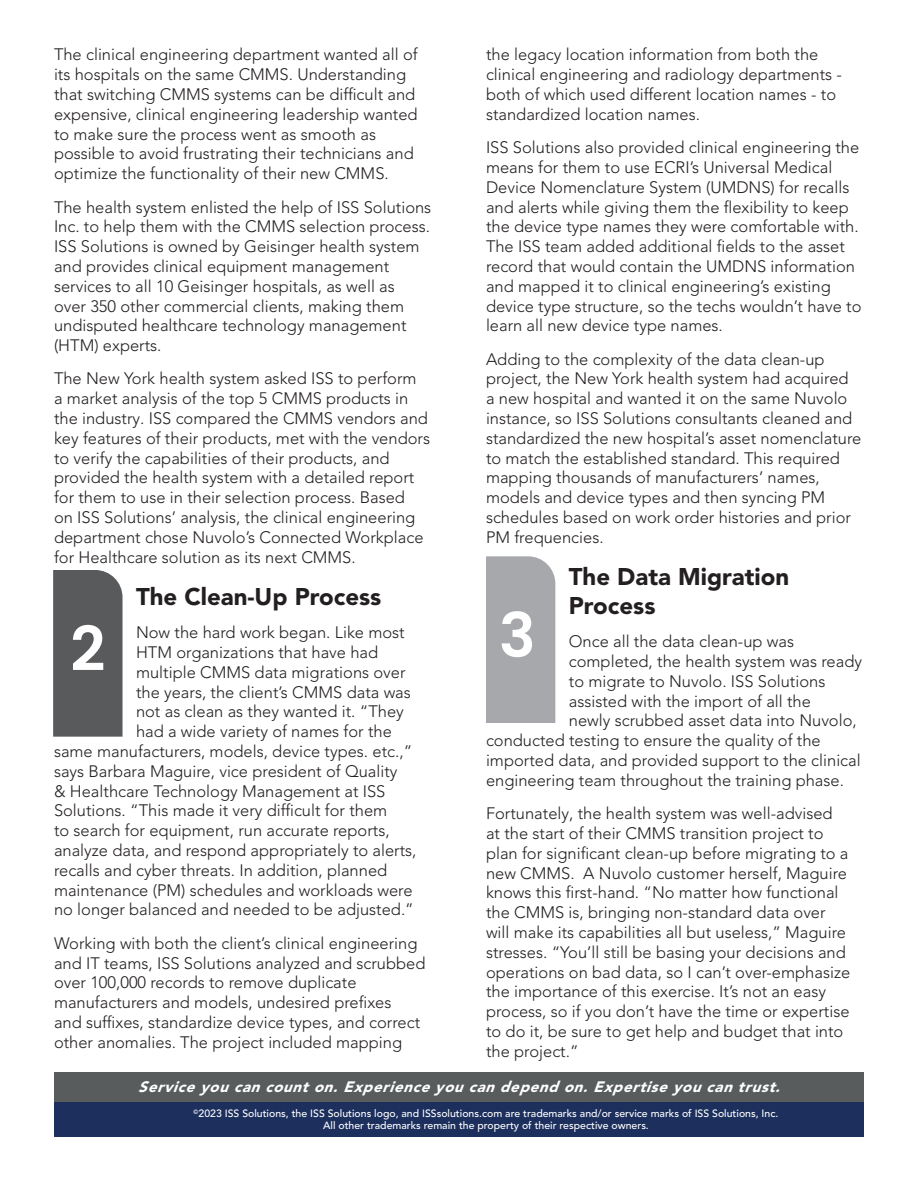
<style>
.page{position:relative;width:918px;height:1188px;background:#fff}
.page>*{position:absolute;margin:0;border:0;box-sizing:border-box;transform-origin:0 0}
.t1{font:900 24px/28.8px "Avenir LT Pro";color:#231f20}
.t2{font:300 16.5px/19.8px "Avenir LT Pro";color:#231f20}
.t3{font:italic 900 15px "Avenir LT Pro";color:#fff}
.t4{font:500 10.5px/12px "Avenir LT Pro";color:#fff;text-align:center}
</style>
<div class="page">
<svg style="left:53px;top:570px;width:70px;height:167px;background:#656769"></svg>
<svg style="left:486px;top:556px;width:69px;height:167px;background:#adaeb1"></svg>
<div style="left:54px;top:1101px;width:810px;height:36px;background:#1c2f5d"></div>
<div style="left:54px;top:1072px;width:810px;height:29px;background:#595c5d"></div>
<p class="t2" style="left:54px;top:45px;width:365px">The clinical engineering department wanted all of its hospitals on the same CMMS. Understanding that switching CMMS systems can be difficult and expensive, clinical engineering leadership wanted to make sure the process went as smooth as possible to avoid frustrating their technicians and optimize the functionality of their new CMMS.</p>
<p class="t2" style="left:54px;top:197px;width:379px">The health system enlisted the help of ISS Solutions Inc. to help them with the CMMS selection process.<br>ISS Solutions is owned by Geisinger health system and provides clinical equipment management services to all 10 Geisinger hospitals, as well as<br>over 350 other commercial clients, making them undisputed healthcare technology management (HTM) experts.</p>
<p class="t2" style="left:54px;top:369px;width:378px">The New York health system asked ISS to perform<br>a market analysis of the top 5 CMMS products in the industry. ISS compared the CMMS vendors and key features of their products, met with the vendors to verify the capabilities of their products, and provided the health system with a detailed report for them to use in their selection process. Based<br>on ISS Solutions’ analysis, the clinical engineering department chose Nuvolo’s Connected Workplace for Healthcare solution as its next CMMS.</p>
<h1 class="t1" style="left:136px;top:582px;width:247px">The Clean-Up Process</h1>
<p class="t2" style="left:136px;top:623px;width:270px">Now the hard work began. Like most</p>
<p class="t2" style="left:136px;top:643px;width:244px">HTM organizations that have had</p>
<p class="t2" style="left:136px;top:662px;width:271px">multiple CMMS data migrations over</p>
<p class="t2" style="left:136px;top:682px;width:276px">the years, the client’s CMMS data was</p>
<p class="t2" style="left:136px;top:702px;width:269px">not as clean as they wanted it. “They</p>
<p class="t2" style="left:136px;top:722px;width:257px">had a wide variety of names for the</p>
<p class="t2" style="left:54px;top:742px;width:360px">same manufacturers, models, device types. etc.,”</p>
<p class="t2" style="left:54px;top:761px;width:345px">says Barbara Maguire, vice president of Quality</p>
<p class="t2" style="left:54px;top:781px;width:333px">&amp; Healthcare Technology Management at ISS</p>
<p class="t2" style="left:54px;top:801px;width:335px">Solutions. “This made it very difficult for them</p>
<p class="t2" style="left:54px;top:821px;width:337px">to search for equipment, run accurate reports,</p>
<p class="t2" style="left:54px;top:841px;width:364px">analyze data, and respond appropriately to alerts,</p>
<p class="t2" style="left:54px;top:860px;width:335px">recalls and cyber threats. In addition, planned</p>
<p class="t2" style="left:54px;top:880px;width:360px">maintenance (PM) schedules and workloads were</p>
<p class="t2" style="left:54px;top:900px;width:361px">no longer balanced and needed to be adjusted.”</p>
<p class="t2" style="left:54px;top:933px;width:373px">Working with both the client’s clinical engineering and IT teams, ISS Solutions analyzed and scrubbed over 100,000 records to remove duplicate manufacturers and models, undesired prefixes<br>and suffixes, standardize device types, and correct other anomalies. The project included mapping</p>
<p class="t2" style="left:486px;top:45px;width:358px">the legacy location information from both the clinical engineering and radiology departments - both of which used different location names - to standardized location names.</p>
<p class="t2" style="left:486px;top:138px;width:377px">ISS Solutions also provided clinical engineering the means for them to use ECRI’s Universal Medical Device Nomenclature System (UMDNS) for recalls and alerts while giving them the flexibility to keep the device type names they were comfortable with.<br>The ISS team added additional fields to the asset record that would contain the UMDNS information and mapped it to clinical engineering’s existing device type structure, so the techs wouldn’t have to learn all new device type names.</p>
<p class="t2" style="left:486px;top:349px;width:377px">Adding to the complexity of the data clean-up project, the New York health system had acquired<br>a new hospital and wanted it on the same Nuvolo instance, so ISS Solutions consultants cleaned and standardized the new hospital’s asset nomenclature to match the established standard. This required mapping thousands of manufacturers’ names, models and device types and then syncing PM schedules based on work order histories and prior PM frequencies.</p>
<h1 class="t1" style="left:569px;top:562px;width:222px">The Data Migration<br>Process</h1>
<p class="t2" style="left:569px;top:632px;width:227px">Once all the data clean-up was</p>
<p class="t2" style="left:569px;top:652px;width:295px">completed, the health system was ready</p>
<p class="t2" style="left:569px;top:671px;width:258px">to migrate to Nuvolo. ISS Solutions</p>
<p class="t2" style="left:569px;top:691px;width:244px">assisted with the import of all the</p>
<p class="t2" style="left:569px;top:711px;width:289px">newly scrubbed asset data into Nuvolo,</p>
<p class="t2" style="left:486px;top:731px;width:336px">conducted testing to ensure the quality of the</p>
<p class="t2" style="left:486px;top:751px;width:376px">imported data, and provided support to the clinical</p>
<p class="t2" style="left:486px;top:770px;width:360px">engineering team throughout the training phase.</p>
<p class="t2" style="left:486px;top:804px;width:366px">Fortunately, the health system was well-advised at the start of their CMMS transition project to plan for significant clean-up before migrating to a new CMMS. A Nuvolo customer herself, Maguire knows this first-hand. “No matter how functional the CMMS is, bringing non-standard data over will make its capabilities all but useless,” Maguire stresses. “You’ll still be basing your decisions and operations on bad data, so I can’t over-emphasize the importance of this exercise. It’s not an easy process, so if you don’t have the time or expertise to do it, be sure to get help and budget that into the project.”</p>
<p class="t3" style="left:138px;top:1078px;width:650px">Serviceyoucancounton.Experienceyoucandependon.Expertiseyoucantrust.</p>
<p class="t4" style="left:194px;top:1108px;width:586px"><sup>©</sup>2023 ISS Solutions, the ISS Solutions logo, and ISSsolutions.com are trademarks and/or service marks of ISS Solutions, Inc.<br>All other trademarks remain the property of their respective owners.</p>
</div>
